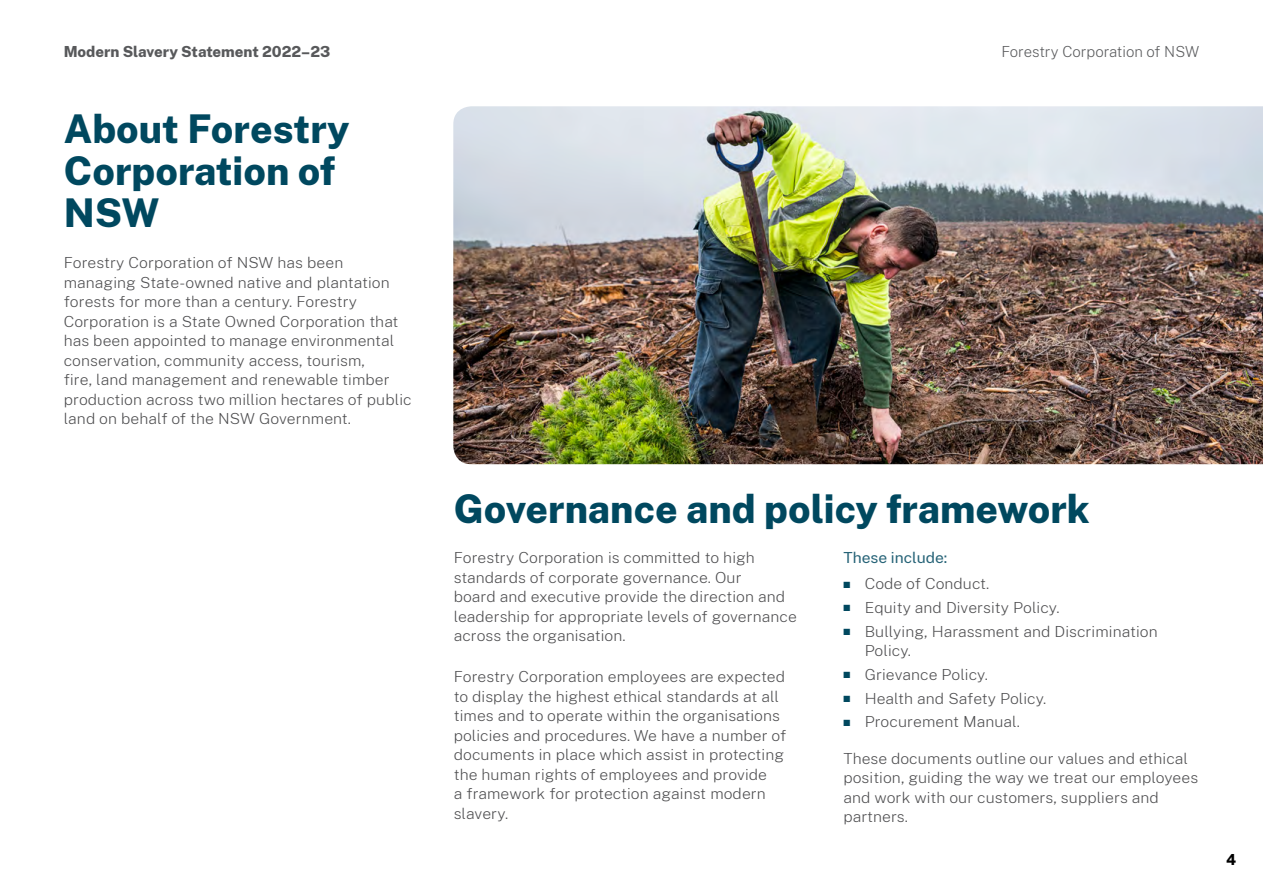
<style>
.page{position:relative;width:1263px;height:893px;background:#fff}
.page>*{position:absolute;margin:0;border:0;box-sizing:border-box;transform-origin:0 0}
.t1{font:800 39px/42px "Public Sans NSW";color:#00485f}
.Body_copy{font:200 15px/19.5px "Public Sans NSW";letter-spacing:.005em;color:#4d4d4f;scale:1.05 1}
.t2{font:800 15px "Public Sans NSW";color:#58595b}
.t3{font:200 15px "Public Sans NSW";color:#58595b}
.Body_copy-2{font:15px "Public Sans NSW";color:#266377;scale:1.04 1}
.t4{font:800 15px "Public Sans NSW";color:#000}
.s1{color:#00485f}
</style>
<div class="page">
<img style="left:453px;top:106px;width:810px;height:358px">
<p class="t2" style="left:64px;top:40px;width:268px">Modern Slavery Statement 2022–23</p>
<p class="t3" style="left:1001px;top:40px;width:199px">Forestry Corporation of NSW</p>
<h2 class="t1" style="left:64px;top:105px;width:287px">About Forestry<br>Corporation of<br>NSW</h2>
<p class="Body_copy" style="left:64px;top:252px;width:333px">Forestry Corporation of NSW has been managing State-owned native and plantation forests for more than a century. Forestry Corporation is a State Owned Corporation that has been appointed to manage environmental conservation, community access, tourism,<br>fire, land management and renewable timber production across two million hectares of public land on behalf of the NSW Government.</p>
<h2 class="t1" style="left:454px;top:484px;width:638px">Governance and policy framework</h2>
<p class="Body_copy" style="left:454px;top:547px;width:328px">Forestry Corporation is committed to high standards of corporate governance. Our<br>board and executive provide the direction and leadership for appropriate levels of governance across the organisation.</p>
<p class="Body_copy" style="left:454px;top:666px;width:318px">Forestry Corporation employees are expected to display the highest ethical standards at all times and to operate within the organisations policies and procedures. We have a number of documents in place which assist in protecting the human rights of employees and provide<br>a framework for protection against modern slavery.</p>
<p class="Body_copy-2" style="left:843px;top:547px;width:101px">These include:</p>
<p class="Body_copy" style="left:843px;top:573px;width:140px"><span class="s1">■</span> Code of Conduct.</p>
<p class="Body_copy" style="left:843px;top:597px;width:207px"><span class="s1">■</span> Equity and Diversity Policy.</p>
<p class="Body_copy" style="left:865px;top:620px;width:280px;text-indent:-21px"><span class="s1">■</span> Bullying, Harassment and Discrimination<br>Policy.</p>
<p class="Body_copy" style="left:843px;top:664px;width:139px"><span class="s1">■</span> Grievance Policy.</p>
<p class="Body_copy" style="left:843px;top:687px;width:195px"><span class="s1">■</span> Health and Safety Policy.</p>
<p class="Body_copy" style="left:843px;top:711px;width:170px"><span class="s1">■</span> Procurement Manual.</p>
<p class="Body_copy" style="left:843px;top:748px;width:339px">These documents outline our values and ethical position, guiding the way we treat our employees and work with our customers, suppliers and partners.</p>
<p class="t4" style="left:1226px;top:848px;width:12px">4</p>
</div>
